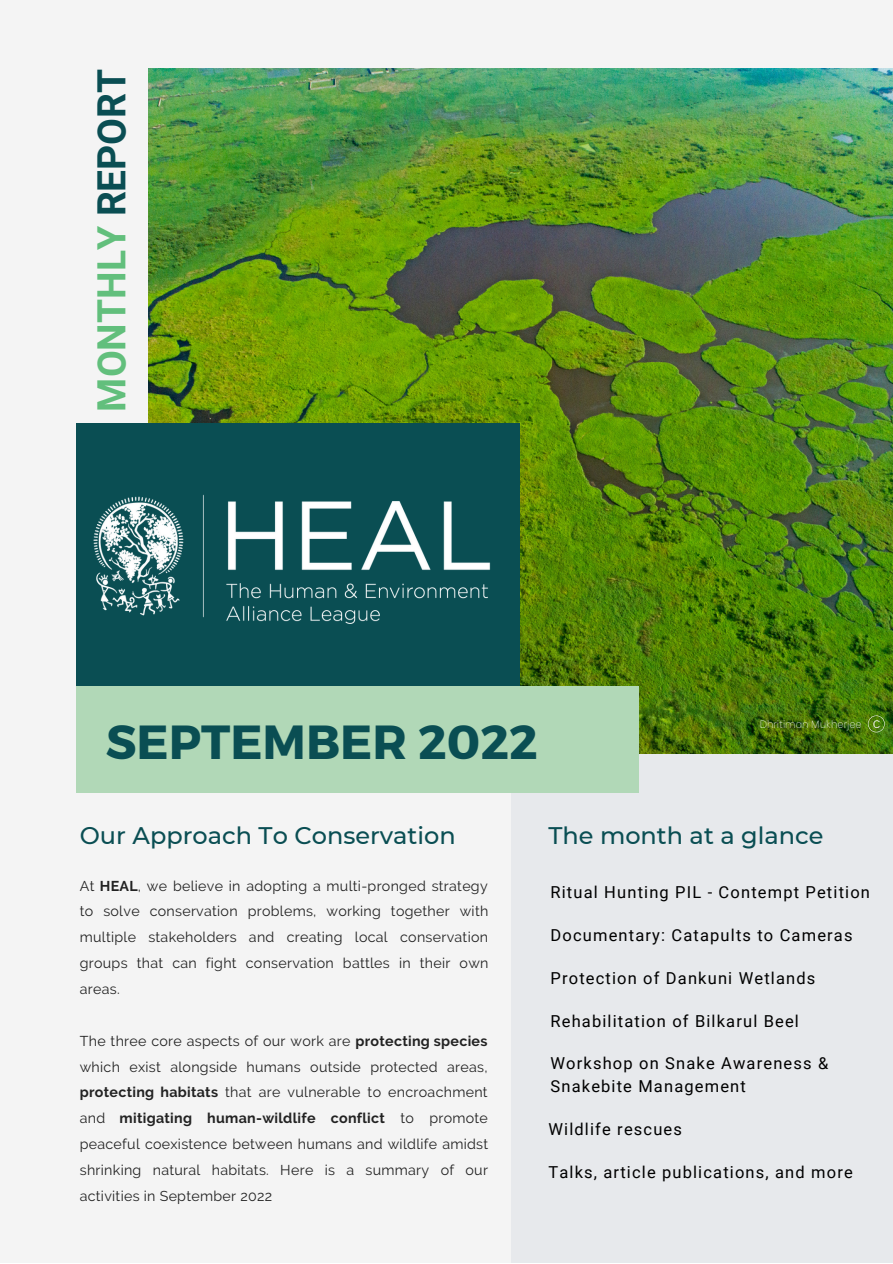
<style>
.page{position:relative;width:893px;height:1264px;background:#fff}
.page>*{position:absolute;margin:0;border:0;box-sizing:border-box;transform-origin:0 0}
.t1{font:700 47.85px "Montserrat";color:#0a4e53}
.t2{font:700 39px "Roboto";color:#62bf7c}
.t3{font:500 24px "Montserrat";color:#0a4e53}
.t4{font:16.5px/22.5px "Roboto";letter-spacing:.07em;color:#000}
.t5{font:14.25px/25.8px "Raleway";letter-spacing:.02em;color:#222;text-align:justify}
.t6{font:100 10.5px "Be Vietnam";color:#fff}
.s1{color:#0a4e53}
.s2{font-family:"Canva Sans";font-weight:400}
.s3{font-weight:700}
</style>
<div class="page">
<div style="left:0;top:0;width:892px;height:1262px;background:#f4f4f4"></div>
<div style="left:511px;top:611px;width:381px;height:651px;background:#e7e9ec"></div>
<img style="left:148px;top:69px;width:744px;height:684px">
<div style="left:76px;top:423px;width:443px;height:332px;background:#0a4e53"></div>
<div style="left:77px;top:686px;width:561px;height:106px;background:#b1d8b7"></div>
<img style="left:93px;top:494px;width:398px;height:130px">
<svg style="left:867px;top:715px;width:17px;height:17px"></svg>
<h2 class="t2" style="left:89px;top:411px;width:344px;rotate:-90deg">MONTHLY <span class="s1">REPORT</span></h2>
<h1 class="t1" style="left:106px;top:711px;width:433px">SEPTEMBER 2022</h1>
<p class="t6" style="left:759px;top:716px;width:122px">Dhritiman Mukherjee <span class="s2">C</span></p>
<h3 class="t3" style="left:80px;top:820px;width:377px">Our Approach To Conservation</h3>
<p class="t5" style="left:80px;top:872px;width:410px">At <span class="s3">HEAL</span>, we believe in adopting a multi-pronged strategy to solve conservation problems, working together with multiple stakeholders and creating local conservation groups that can fight conservation battles in their own areas.</p>
<p class="t5" style="left:80px;top:1027px;width:410px">The three core aspects of our work are <span class="s3">protecting species </span>which exist alongside humans outside protected areas, <span class="s3">protecting habitats</span> that are vulnerable to encroachment and <span class="s3">mitigating human-wildlife conflict</span> to promote peaceful coexistence between humans and wildlife amidst shrinking natural habitats. Here is a summary of our activities in September 2022</p>
<h3 class="t3" style="left:548px;top:821px;width:276px">The month at a glance</h3>
<p class="t4" style="left:550px;top:881px;width:321px">Ritual Hunting PIL - Contempt Petition</p>
<p class="t4" style="left:550px;top:924px;width:303px">Documentary: Catapults to Cameras</p>
<p class="t4" style="left:550px;top:966px;width:266px">Protection of Dankuni Wetlands</p>
<p class="t4" style="left:550px;top:1009px;width:250px">Rehabilitation of Bilkarul Beel</p>
<p class="t4" style="left:550px;top:1052px;width:279px">Workshop on Snake Awareness &amp;<br>Snakebite Management</p>
<p class="t4" style="left:548px;top:1117px;width:135px">Wildlife rescues</p>
<p class="t4" style="left:548px;top:1160px;width:306px">Talks, article publications, and more</p>
</div>
